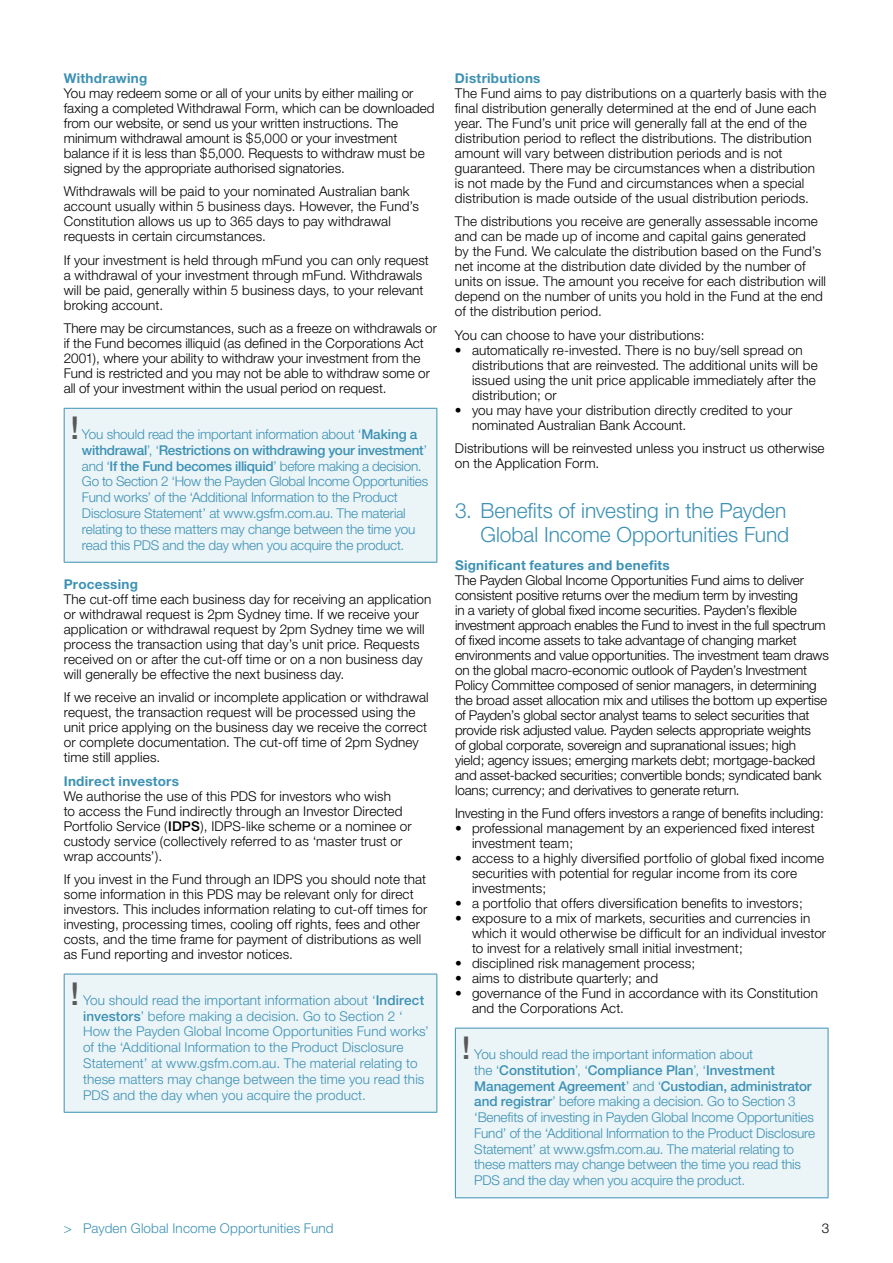
<style>
.page{position:relative;width:893px;height:1263px;background:#fff}
.page>*{position:absolute;margin:0;border:0;box-sizing:border-box;transform-origin:0 0}
.t1{font:500 31.5px "Helvetica Neue";color:#58585a}
.t2{font:300 21px/24px "Helvetica Neue";letter-spacing:-.005em;color:#3c91b4;text-align:right}
.t3{font:300 13.5px/15px "Helvetica Neue";letter-spacing:.005em;color:#000}
.t4{font:300 13.5px/15.8px "Helvetica Neue";letter-spacing:-.01em;color:#3c91b4}
.t5{font:300 13.5px/15.8px "Helvetica Neue";letter-spacing:.01em;color:#3c91b4}
.t6{font:700 13.5px "Helvetica Neue";letter-spacing:.02em;color:#3c91b4}
.s1{font-weight:500}
</style>
<div class="page">
<div style="left:64px;top:408px;width:373px;height:154px;background:#ebf4f7"></div>
<hr style="left:64px;top:408px;width:373px;height:1px;background:#3c91b4">
<hr style="left:64px;top:409px;width:1px;height:153px;background:#3c91b4">
<hr style="left:436px;top:409px;width:1px;height:153px;background:#3c91b4">
<hr style="left:64px;top:562px;width:373px;height:1px;background:#3c91b4">
<div style="left:64px;top:974px;width:373px;height:138px;background:#ebf4f7"></div>
<hr style="left:64px;top:974px;width:373px;height:1px;background:#3c91b4">
<hr style="left:64px;top:974px;width:1px;height:138px;background:#3c91b4">
<hr style="left:436px;top:974px;width:1px;height:138px;background:#3c91b4">
<hr style="left:64px;top:1112px;width:373px;height:1px;background:#3c91b4">
<div style="left:455px;top:1028px;width:373px;height:170px;background:#ebf4f7"></div>
<hr style="left:455px;top:1028px;width:373px;height:1px;background:#3c91b4">
<hr style="left:455px;top:1028px;width:1px;height:169px;background:#3c91b4">
<hr style="left:828px;top:1028px;width:1px;height:169px;background:#3c91b4">
<hr style="left:455px;top:1197px;width:373px;height:1px;background:#3c91b4">
<p class="t6" style="left:64px;top:70px;width:85px">Withdrawing</p>
<p class="t3" style="left:64px;top:85px;width:372px">You may redeem some or all of your units by either mailing or faxing a completed Withdrawal Form, which can be downloaded from our website, or send us your written instructions. The minimum withdrawal amount is $5,000 or your investment balance if it is less than $5,000. Requests to withdraw must be signed by the appropriate authorised signatories.</p>
<p class="t3" style="left:64px;top:184px;width:357px">Withdrawals will be paid to your nominated Australian bank account usually within 5 business days. However, the Fund’s Constitution allows us up to 365 days to pay withdrawal requests in certain circumstances.</p>
<p class="t3" style="left:64px;top:252px;width:367px">If your investment is held through mFund you can only request a withdrawal of your investment through mFund. Withdrawals will be paid, generally within 5 business days, to your relevant broking account.</p>
<p class="t3" style="left:64px;top:321px;width:375px">There may be circumstances, such as a freeze on withdrawals or if the Fund becomes illiquid (as defined in the Corporations Act 2001), where your ability to withdraw your investment from the Fund is restricted and you may not be able to withdraw some or all of your investment within the usual period on request.</p>
<h1 class="t1" style="left:71px;top:409px;width:10px">!</h1>
<p class="t4" style="left:82px;top:426px;width:348px">You should read the important information about ‘<span class="s1">Making a withdrawal</span>’, ‘<span class="s1">Restrictions on withdrawing your investment</span>’ and ‘<span class="s1">If the Fund becomes illiquid</span>’ before making a decision.<br>Go to Section 2 ‘How the Payden Global Income Opportunities Fund works’ of the ‘Additional Information to the Product Disclosure Statement’ at www.gsfm.com.au. The material relating to these matters may change between the time you read this PDS and the day when you acquire the product.</p>
<p class="t6" style="left:64px;top:575px;width:76px">Processing</p>
<p class="t3" style="left:64px;top:591px;width:369px">The cut-off time each business day for receiving an application or withdrawal request is 2pm Sydney time. If we receive your application or withdrawal request by 2pm Sydney time we will process the transaction using that day’s unit price. Requests received on or after the cut-off time or on a non business day will generally be effective the next business day.</p>
<p class="t3" style="left:64px;top:689px;width:366px">If we receive an invalid or incomplete application or withdrawal request, the transaction request will be processed using the unit price applying on the business day we receive the correct or complete documentation. The cut-off time of 2pm Sydney time still applies.</p>
<p class="t6" style="left:64px;top:772px;width:117px">Indirect investors</p>
<p class="t3" style="left:64px;top:788px;width:350px">We authorise the use of this PDS for investors who wish<br>to access the Fund indirectly through an Investor Directed Portfolio Service (<span class="s1">IDPS</span>), IDPS-like scheme or a nominee or custody service (collectively referred to as ‘master trust or wrap accounts’).</p>
<p class="t3" style="left:64px;top:871px;width:365px">If you invest in the Fund through an IDPS you should note that some information in this PDS may be relevant only for direct investors. This includes information relating to cut-off times for investing, processing times, cooling off rights, fees and other costs, and the time frame for payment of distributions as well as Fund reporting and investor notices.</p>
<h1 class="t1" style="left:71px;top:975px;width:10px">!</h1>
<p class="t5" style="left:83px;top:992px;width:347px">You should read the important information about ‘<span class="s1">Indirect investors</span>’ before making a decision. Go to Section 2 ‘ How the Payden Global Income Opportunities Fund works’ of the ‘Additional Information to the Product Disclosure Statement’ at www.gsfm.com.au. The material relating to these matters may change between the time you read this PDS and the day when you acquire the product.</p>
<p class="t6" style="left:455px;top:70px;width:87px">Distributions</p>
<p class="t3" style="left:455px;top:85px;width:373px">The Fund aims to pay distributions on a quarterly basis with the final distribution generally determined at the end of June each year. The Fund’s unit price will generally fall at the end of the distribution period to reflect the distributions. The distribution amount will vary between distribution periods and is not guaranteed. There may be circumstances when a distribution is not made by the Fund and circumstances when a special distribution is made outside of the usual distribution periods.</p>
<p class="t3" style="left:455px;top:214px;width:373px">The distributions you receive are generally assessable income and can be made up of income and capital gains generated<br>by the Fund. We calculate the distribution based on the Fund’s net income at the distribution date divided by the number of units on issue. The amount you receive for each distribution will depend on the number of units you hold in the Fund at the end of the distribution period.</p>
<p class="t3" style="left:455px;top:327px;width:251px">You can choose to have your distributions:</p>
<p class="t3" style="left:472px;top:342px;width:347px;text-indent:-17px">• automatically re-invested. There is no buy/sell spread on distributions that are reinvested. The additional units will be issued using the unit price applicable immediately after the distribution; or</p>
<p class="t3" style="left:472px;top:402px;width:322px;text-indent:-17px">• you may have your distribution directly credited to your nominated Australian Bank Account.</p>
<p class="t3" style="left:455px;top:441px;width:371px">Distributions will be reinvested unless you instruct us otherwise on the Application Form.</p>
<h2 class="t2" style="left:455px;top:498px;width:336px">3. Benefits of investing in the Payden<br>Global Income Opportunities Fund</h2>
<p class="t6" style="left:455px;top:556px;width:216px">Significant features and benefits</p>
<p class="t3" style="left:455px;top:572px;width:375px">The Payden Global Income Opportunities Fund aims to deliver consistent positive returns over the medium term by investing<br>in a variety of global fixed income securities. Payden’s flexible investment approach enables the Fund to invest in the full spectrum of fixed income assets to take advantage of changing market environments and value opportunities. The investment team draws on the global macro-economic outlook of Payden’s Investment Policy Committee composed of senior managers, in determining the broad asset allocation mix and utilises the bottom up expertise of Payden’s global sector analyst teams to select securities that provide risk adjusted value. Payden selects appropriate weights<br>of global corporate, sovereign and supranational issues; high<br>yield; agency issues; emerging markets debt; mortgage-backed and asset-backed securities; convertible bonds; syndicated bank loans; currency; and derivatives to generate return.</p>
<p class="t3" style="left:455px;top:806px;width:370px">Investing in the Fund offers investors a range of benefits including:</p>
<p class="t3" style="left:472px;top:821px;width:344px;text-indent:-17px">• professional management by an experienced fixed interest investment team;</p>
<p class="t3" style="left:472px;top:851px;width:354px;text-indent:-17px">• access to a highly diversified portfolio of global fixed income securities with potential for regular income from its core investments;</p>
<p class="t3" style="left:455px;top:896px;width:349px">• a portfolio that offers diversification benefits to investors;</p>
<p class="t3" style="left:472px;top:911px;width:356px;text-indent:-17px">• exposure to a mix of markets, securities and currencies in which it would otherwise be difficult for an individual investor to invest for a relatively small initial investment;</p>
<p class="t3" style="left:455px;top:956px;width:242px">• disciplined risk management process;</p>
<p class="t3" style="left:455px;top:971px;width:205px">• aims to distribute quarterly; and</p>
<p class="t3" style="left:472px;top:986px;width:347px;text-indent:-17px">• governance of the Fund in accordance with its Constitution and the Corporations Act.</p>
<h1 class="t1" style="left:462px;top:1029px;width:10px">!</h1>
<p class="t4" style="left:474px;top:1046px;width:342px">You should read the important information about<br>the ‘<span class="s1">Constitution</span>’, ‘<span class="s1">Compliance Plan</span>’, ‘<span class="s1">Investment Management Agreement</span>’ and ‘<span class="s1">Custodian, administrator and registrar</span>’ before making a decision. Go to Section 3 ‘Benefits of investing in Payden Global Income Opportunities Fund’ of the ‘Additional Information to the Product Disclosure Statement’ at www.gsfm.com.au. The material relating to these matters may change between the time you read this PDS and the day when you acquire the product.</p>
<p class="t5" style="left:64px;top:1220px;width:271px">&gt; Payden Global Income Opportunities Fund</p>
<p class="t3" style="left:822px;top:1220px;width:9px">3</p>
</div>
